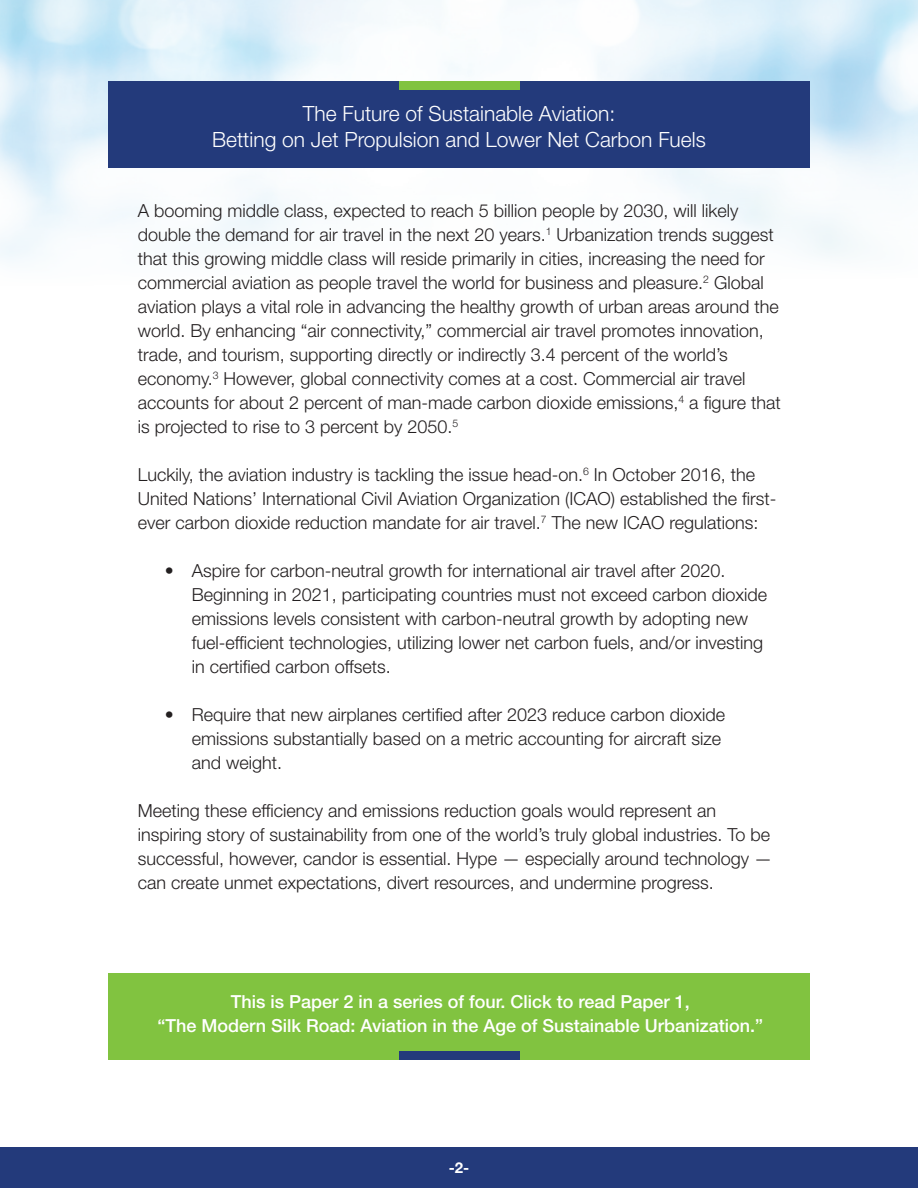
<style>
.page{position:relative;width:918px;height:1188px;background:#fff}
.page>*{position:absolute;margin:0;border:0;box-sizing:border-box;transform-origin:0 0}
.t1{font:300 21px/25.2px "Helvetica Neue LT Std";color:#fff;text-align:center}
.t2{font:300 18px/24px "Helvetica Neue LT Std";color:#231f20}
.t3{font:500 18px/24px "Helvetica Neue LT Std";color:#fff;text-align:center}
.t4{font:700 15px "Helvetica Neue LT Std";color:#fff}
.s1{font-weight:100;font-stretch:condensed}
</style>
<div class="page">
<img style="left:0;top:0;width:918px;height:261px">
<div style="left:0;top:1148px;width:918px;height:40px;background:#233a7b"></div>
<div style="left:108px;top:81px;width:702px;height:86px;background:#233a7b"></div>
<div style="left:108px;top:973px;width:702px;height:87px;background:#81c340"></div>
<div style="left:399px;top:81px;width:120px;height:8px;background:#81c340"></div>
<div style="left:399px;top:1051px;width:120px;height:9px;background:#233a7b"></div>
<p class="t1" style="left:212px;top:101px;width:495px">The Future of Sustainable Aviation:<br>Betting on Jet Propulsion and Lower Net Carbon Fuels</p>
<p class="t2" style="left:138px;top:198px;width:644px">A booming middle class, expected to reach 5 billion people by 2030, will likely double the demand for air travel in the next 20 years.<sup>1</sup> Urbanization trends suggest that this growing middle class will reside primarily in cities, increasing the need for commercial aviation as people travel the world for business and pleasure.<sup>2</sup> Global aviation plays a vital role in advancing the healthy growth of urban areas around the world. By enhancing “air connectivity,” commercial air travel promotes innovation, trade, and tourism, supporting directly or indirectly 3.4 percent of the world’s economy.<sup>3</sup> However, global connectivity comes at a cost. Commercial air travel accounts for about 2 percent of man-made carbon dioxide emissions,<sup>4</sup> a figure that is projected to rise to 3 percent by 2050.<sup>5</sup></p>
<p class="t2" style="left:138px;top:462px;width:640px">Luckily, the aviation industry is tackling the issue head-on.<sup>6</sup> In October 2016, the<br>United Nations’ International Civil Aviation Organization (ICAO) established the first&shy;ever carbon dioxide reduction mandate for air travel.<sup>7</sup> The new ICAO regulations:</p>
<p class="t2" style="left:192px;top:558px;width:577px;text-indent:-27px"><span class="s1">•</span> Aspire for carbon-neutral growth for international air travel after 2020.<br>Beginning in 2021, participating countries must not exceed carbon dioxide emissions levels consistent with carbon-neutral growth by adopting new fuel-efficient technologies, utilizing lower net carbon fuels, and/or investing in certified carbon offsets.</p>
<p class="t2" style="left:192px;top:702px;width:535px;text-indent:-27px"><span class="s1">•</span> Require that new airplanes certified after 2023 reduce carbon dioxide emissions substantially based on a metric accounting for aircraft size and weight.</p>
<p class="t2" style="left:138px;top:798px;width:636px">Meeting these efficiency and emissions reduction goals would represent an inspiring story of sustainability from one of the world’s truly global industries. To be successful, however, candor is essential. Hype — especially around technology — can create unmet expectations, divert resources, and undermine progress.</p>
<p class="t3" style="left:158px;top:990px;width:607px">This is Paper 2 in a series of four. Click to read Paper 1,<br>“The Modern Silk Road: Aviation in the Age of Sustainable Urbanization.”</p>
<p class="t4" style="left:449px;top:1158px;width:22px">-2-</p>
</div>
